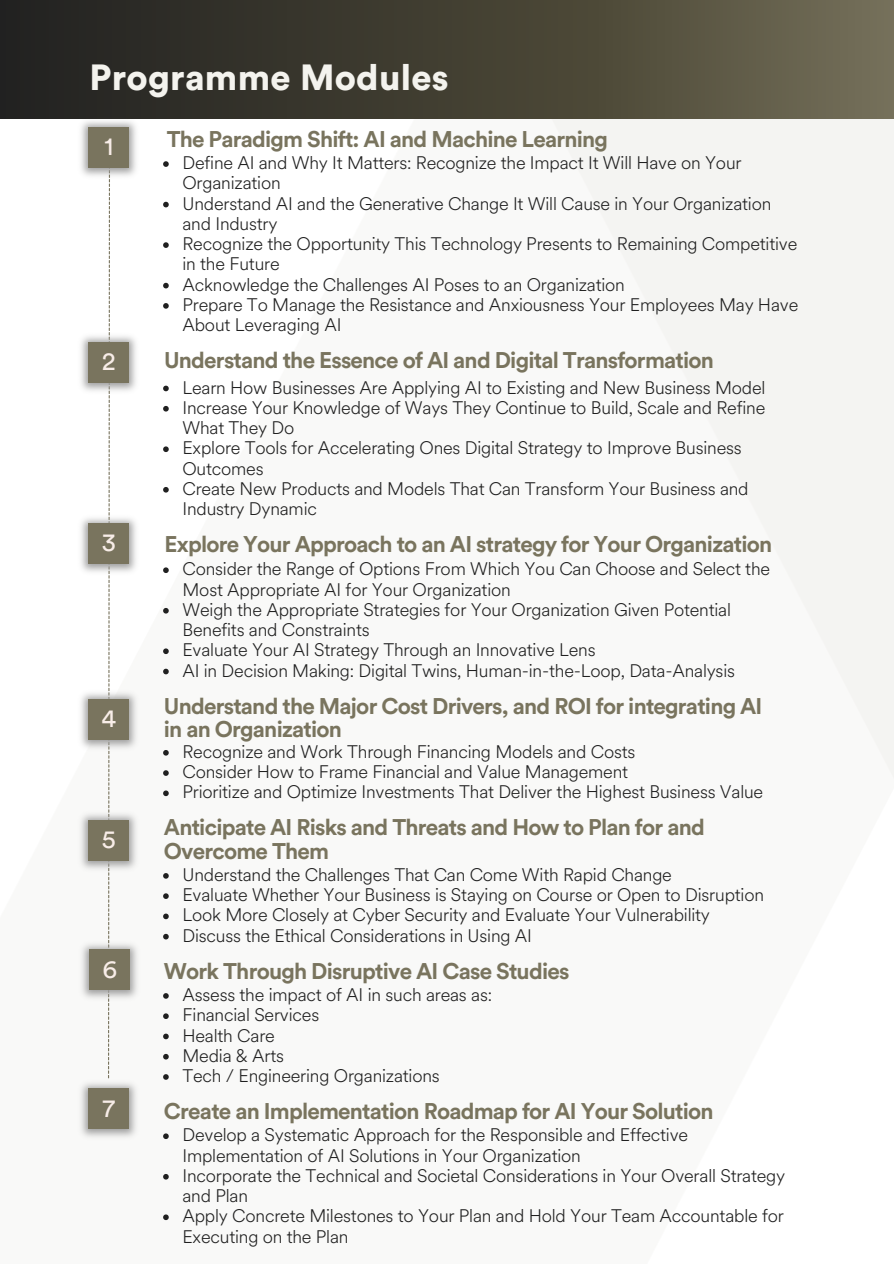
<style>
.page{position:relative;width:894px;height:1264px;background:#fff}
.page>*{position:absolute;margin:0;border:0;box-sizing:border-box;transform-origin:0 0}
.t1{font:900 36px "Circular Std";letter-spacing:.01em;color:#f4f3ee}
.t2{font:25.35px "Circular Std";color:#f8ede8}
.t3{font:700 22.5px/23.7px "Circular Std";letter-spacing:-.035em;color:#79745e}
.t4{font:300 18px/20.2px "Circular Spotify Text";letter-spacing:-.01em;color:#202020}
</style>
<div class="page">
<img style="left:164px;top:119px;width:729px;height:1102px">
<div style="left:0;top:0;width:893px;height:119px;background:linear-gradient(to right,#1d1d1b,#6d6850)"></div>
<svg style="left:163px;top:161px;width:6px;height:6px"></svg>
<svg style="left:163px;top:202px;width:6px;height:5px"></svg>
<svg style="left:163px;top:242px;width:6px;height:6px"></svg>
<svg style="left:163px;top:283px;width:6px;height:5px"></svg>
<svg style="left:163px;top:303px;width:6px;height:6px"></svg>
<svg style="left:163px;top:567px;width:6px;height:6px"></svg>
<svg style="left:163px;top:608px;width:6px;height:5px"></svg>
<svg style="left:163px;top:648px;width:6px;height:6px"></svg>
<svg style="left:163px;top:668px;width:6px;height:6px"></svg>
<svg style="left:163px;top:750px;width:6px;height:5px"></svg>
<svg style="left:163px;top:770px;width:6px;height:5px"></svg>
<svg style="left:163px;top:790px;width:6px;height:6px"></svg>
<svg style="left:163px;top:385px;width:6px;height:6px"></svg>
<svg style="left:163px;top:406px;width:6px;height:5px"></svg>
<svg style="left:163px;top:446px;width:6px;height:6px"></svg>
<svg style="left:163px;top:487px;width:6px;height:5px"></svg>
<svg style="left:163px;top:873px;width:6px;height:5px"></svg>
<svg style="left:163px;top:893px;width:6px;height:6px"></svg>
<svg style="left:163px;top:913px;width:6px;height:6px"></svg>
<svg style="left:163px;top:933px;width:6px;height:6px"></svg>
<svg style="left:163px;top:993px;width:6px;height:5px"></svg>
<svg style="left:163px;top:1013px;width:6px;height:6px"></svg>
<svg style="left:163px;top:1033px;width:6px;height:6px"></svg>
<svg style="left:163px;top:1053px;width:6px;height:6px"></svg>
<svg style="left:163px;top:1074px;width:6px;height:5px"></svg>
<svg style="left:108px;top:180px;width:2px;height:898px"></svg>
<img style="left:77px;top:117px;width:63px;height:63px">
<div style="left:89px;top:127px;width:40px;height:40px;background:#79745e"></div>
<img style="left:81px;top:332px;width:55px;height:63px">
<div style="left:89px;top:342px;width:40px;height:40px;background:#79745e"></div>
<img style="left:81px;top:513px;width:55px;height:63px">
<div style="left:89px;top:523px;width:40px;height:41px;background:#79745e"></div>
<img style="left:81px;top:688px;width:57px;height:64px">
<div style="left:89px;top:698px;width:40px;height:41px;background:#79745e"></div>
<img style="left:79px;top:809px;width:59px;height:64px">
<div style="left:89px;top:819px;width:40px;height:41px;background:#79745e"></div>
<img style="left:79px;top:1078px;width:59px;height:61px">
<div style="left:89px;top:1088px;width:40px;height:41px;background:#79745e"></div>
<svg style="left:163px;top:1133px;width:6px;height:6px"></svg>
<svg style="left:163px;top:1173px;width:6px;height:6px"></svg>
<svg style="left:163px;top:1214px;width:6px;height:6px"></svg>
<img style="left:80px;top:939px;width:59px;height:63px">
<div style="left:90px;top:949px;width:40px;height:41px;background:#79745e"></div>
<p class="t1" style="left:89px;top:61px;width:361px">Programme Modules</p>
<h2 class="t2" style="left:104px;top:134px;width:10px">1</h2>
<p class="t2" style="left:102px;top:349px;width:15px">2</p>
<p class="t2" style="left:102px;top:530px;width:16px">3</p>
<p class="t2" style="left:101px;top:706px;width:16px">4</p>
<p class="t2" style="left:102px;top:827px;width:15px">5</p>
<p class="t2" style="left:102px;top:957px;width:16px">6</p>
<p class="t2" style="left:103px;top:1095px;width:14px">7</p>
<p class="t3" style="left:167px;top:128px;width:442px">The Paradigm Shift: AI and Machine Learning</p>
<h1 class="t4" style="left:182px;top:153px;width:560px">Define AI and Why It Matters: Recognize the Impact It Will Have on Your<br>Organization</h1>
<p class="t4" style="left:182px;top:194px;width:590px">Understand AI and the Generative Change It Will Cause in Your Organization and Industry</p>
<p class="t4" style="left:182px;top:234px;width:616px">Recognize the Opportunity This Technology Presents to Remaining Competitive in the Future</p>
<h2 class="t4" style="left:182px;top:275px;width:444px">Acknowledge the Challenges AI Poses to an Organization</h2>
<p class="t4" style="left:182px;top:295px;width:617px">Prepare To Manage the Resistance and Anxiousness Your Employees May Have<br>About Leveraging AI</p>
<p class="t3" style="left:164px;top:349px;width:551px">Understand the Essence of AI and Digital Transformation</p>
<p class="t4" style="left:182px;top:377px;width:584px">Learn How Businesses Are Applying AI to Existing and New Business Model</p>
<p class="t4" style="left:182px;top:398px;width:584px">Increase Your Knowledge of Ways They Continue to Build, Scale and Refine<br>What They Do</p>
<p class="t4" style="left:182px;top:438px;width:560px">Explore Tools for Accelerating Ones Digital Strategy to Improve Business<br>Outcomes</p>
<h2 class="t4" style="left:182px;top:479px;width:567px">Create New Products and Models That Can Transform Your Business and<br>Industry Dynamic</h2>
<p class="t3" style="left:164px;top:533px;width:609px">Explore Your Approach to an AI strategy for Your Organization</p>
<p class="t4" style="left:182px;top:559px;width:589px">Consider the Range of Options From Which You Can Choose and Select the<br>Most Appropriate AI for Your Organization</p>
<p class="t4" style="left:182px;top:599px;width:550px">Weigh the Appropriate Strategies for Your Organization Given Potential<br>Benefits and Constraints</p>
<p class="t4" style="left:182px;top:640px;width:414px">Evaluate Your AI Strategy Through an Innovative Lens</p>
<p class="t4" style="left:182px;top:660px;width:554px">AI in Decision Making: Digital Twins, Human-in-the-Loop, Data-Analysis</p>
<p class="t3" style="left:164px;top:694px;width:600px">Understand the Major Cost Drivers, and ROI for integrating AI in an Organization</p>
<h2 class="t4" style="left:182px;top:741px;width:454px">Recognize and Work Through Financing Models and Costs</h2>
<p class="t4" style="left:182px;top:762px;width:447px">Consider How to Frame Financial and Value Management</p>
<p class="t4" style="left:182px;top:782px;width:582px">Prioritize and Optimize Investments That Deliver the Highest Business Value</p>
<p class="t3" style="left:164px;top:816px;width:542px">Anticipate AI Risks and Threats and How to Plan for and<br>Overcome Them</p>
<p class="t4" style="left:182px;top:864px;width:491px">Understand the Challenges That Can Come With Rapid Change</p>
<p class="t4" style="left:182px;top:885px;width:583px">Evaluate Whether Your Business is Staying on Course or Open to Disruption</p>
<p class="t4" style="left:182px;top:905px;width:529px">Look More Closely at Cyber Security and Evaluate Your Vulnerability</p>
<p class="t4" style="left:182px;top:925px;width:351px">Discuss the Ethical Considerations in Using AI</p>
<p class="t3" style="left:164px;top:959px;width:407px">Work Through Disruptive AI Case Studies</p>
<h2 class="t4" style="left:182px;top:984px;width:311px">Assess the impact of AI in such areas as:</h2>
<p class="t4" style="left:182px;top:1005px;width:138px">Financial Services</p>
<p class="t4" style="left:182px;top:1025px;width:94px">Health Care</p>
<p class="t4" style="left:182px;top:1045px;width:103px">Media &amp; Arts</p>
<p class="t4" style="left:182px;top:1065px;width:259px">Tech / Engineering Organizations</p>
<p class="t3" style="left:164px;top:1100px;width:551px">Create an Implementation Roadmap for AI Your Solution</p>
<p class="t4" style="left:182px;top:1125px;width:507px">Develop a Systematic Approach for the Responsible and Effective<br>Implementation of AI Solutions in Your Organization</p>
<h2 class="t4" style="left:182px;top:1165px;width:604px">Incorporate the Technical and Societal Considerations in Your Overall Strategy and Plan</h2>
<p class="t4" style="left:182px;top:1206px;width:602px">Apply Concrete Milestones to Your Plan and Hold Your Team Accountable for<br>Executing on the Plan</p>
</div>
